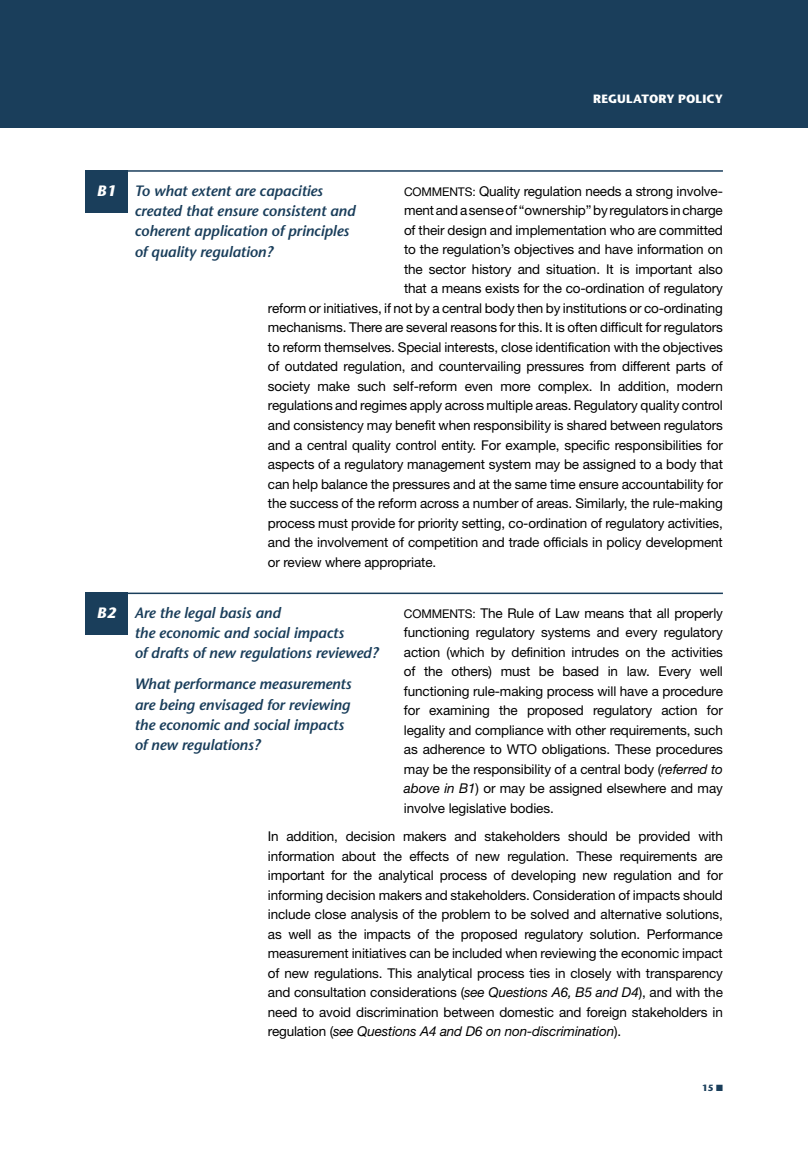
<style>
.page{position:relative;width:808px;height:1149px;background:#fff}
.page>*{position:absolute;margin:0;border:0;box-sizing:border-box;transform-origin:0 0}
._02_recommend{font:italic 600 15px/20.2px "Stone Sans Std";letter-spacing:-.01em;color:#1a3e5b}
._03_text_-10_no_hyphens{font:13.5px/19.5px "Helvetica Neue";letter-spacing:-.01em;color:#000;text-align:justify}
.t1{font:700 12px "Stone Sans Std";letter-spacing:.015em;color:#fff}
.t2{font:700 9px "Stone Sans Std";color:#1a3e5b}
.s1{font-weight:700;color:#fff}
.s2{font-size:12px}
.s3{font-style:italic}
</style>
<div class="page">
<div style="left:0;top:0;width:808px;height:128px;background:#1a3e5b"></div>
<div style="left:85px;top:170px;width:43px;height:43px;background:#1a3e5b"></div>
<hr style="left:85px;top:170px;width:638px;height:2px;background:#1a3e5b">
<div style="left:85px;top:592px;width:43px;height:43px;background:#1a3e5b"></div>
<hr style="left:85px;top:592px;width:638px;height:2px;background:#1a3e5b">
<p class="t1" style="left:593px;top:92px;width:131px">REGULATORY POLICY</p>
<p class="_02_recommend" style="left:134px;top:180px;width:222px;text-indent:-38px"><span class="s1">B1</span> To what extent are capacities created that ensure consistent and coherent application of principles of quality regulation?</p>
<p class="_03_text_-10_no_hyphens" style="left:404px;top:181px;width:320px"><span class="s2">COMMENTS:</span> Quality regulation needs a strong involve-</p>
<p class="_03_text_-10_no_hyphens" style="left:404px;top:200px;width:320px">ment and a sense of “ownership” by regulators in charge</p>
<p class="_03_text_-10_no_hyphens" style="left:404px;top:220px;width:320px">of their design and implementation who are committed</p>
<p class="_03_text_-10_no_hyphens" style="left:404px;top:239px;width:320px">to the regulation’s objectives and have information on</p>
<p class="_03_text_-10_no_hyphens" style="left:404px;top:259px;width:320px">the sector history and situation. It is important also</p>
<p class="_03_text_-10_no_hyphens" style="left:404px;top:278px;width:320px">that a means exists for the co-ordination of regulatory</p>
<p class="_03_text_-10_no_hyphens" style="left:268px;top:298px;width:456px">reform or initiatives, if not by a central body then by institutions or co-ordinating</p>
<p class="_03_text_-10_no_hyphens" style="left:268px;top:317px;width:456px">mechanisms. There are several reasons for this. It is often difficult for regulators</p>
<p class="_03_text_-10_no_hyphens" style="left:268px;top:337px;width:456px">to reform themselves. Special interests, close identification with the objectives</p>
<p class="_03_text_-10_no_hyphens" style="left:268px;top:356px;width:456px">of outdated regulation, and countervailing pressures from different parts of</p>
<p class="_03_text_-10_no_hyphens" style="left:268px;top:376px;width:456px">society make such self-reform even more complex. In addition, modern</p>
<p class="_03_text_-10_no_hyphens" style="left:268px;top:395px;width:456px">regulations and regimes apply across multiple areas. Regulatory quality control</p>
<p class="_03_text_-10_no_hyphens" style="left:268px;top:415px;width:456px">and consistency may benefit when responsibility is shared between regulators</p>
<p class="_03_text_-10_no_hyphens" style="left:268px;top:434px;width:456px">and a central quality control entity. For example, specific responsibilities for</p>
<p class="_03_text_-10_no_hyphens" style="left:268px;top:454px;width:456px">aspects of a regulatory management system may be assigned to a body that</p>
<p class="_03_text_-10_no_hyphens" style="left:268px;top:473px;width:456px">can help balance the pressures and at the same time ensure accountability for</p>
<p class="_03_text_-10_no_hyphens" style="left:268px;top:493px;width:456px">the success of the reform across a number of areas. Similarly, the rule-making</p>
<p class="_03_text_-10_no_hyphens" style="left:268px;top:512px;width:456px">process must provide for priority setting, co-ordination of regulatory activities,</p>
<p class="_03_text_-10_no_hyphens" style="left:268px;top:532px;width:456px">and the involvement of competition and trade officials in policy development</p>
<p class="_03_text_-10_no_hyphens" style="left:268px;top:551px;width:170px">or review where appropriate.</p>
<p class="_02_recommend" style="left:134px;top:602px;width:245px;text-indent:-38px"><span class="s1">B2</span> Are the legal basis and<br>the economic and social impacts<br>of drafts of new regulations reviewed?</p>
<p class="_02_recommend" style="left:134px;top:673px;width:218px">What performance measurements are being envisaged for reviewing the economic and social impacts of new regulations?</p>
<p class="_03_text_-10_no_hyphens" style="left:404px;top:603px;width:320px"><span class="s2">COMMENTS:</span> The Rule of Law means that all properly functioning regulatory systems and every regulatory action (which by definition intrudes on the activities of the others) must be based in law. Every well functioning rule-making process will have a procedure for examining the proposed regulatory action for legality and compliance with other requirements, such as adherence to WTO obligations. These procedures may be the responsibility of a central body (<span class="s3">referred to above in B1</span>) or may be assigned elsewhere and may involve legislative bodies.</p>
<p class="_03_text_-10_no_hyphens" style="left:268px;top:826px;width:456px">In addition, decision makers and stakeholders should be provided with information about the effects of new regulation. These requirements are important for the analytical process of developing new regulation and for informing decision makers and stakeholders. Consideration of impacts should include close analysis of the problem to be solved and alternative solutions, as well as the impacts of the proposed regulatory solution. Performance measurement initiatives can be included when reviewing the economic impact of new regulations. This analytical process ties in closely with transparency and consultation considerations (<span class="s3">see Questions A6, B5 and D4</span>), and with the need to avoid discrimination between domestic and foreign stakeholders in regulation (<span class="s3">see Questions A4 and D6 on non-discrimination</span>).</p>
<p class="t2" style="left:702px;top:1081px;width:22px">15 ■</p>
</div>
